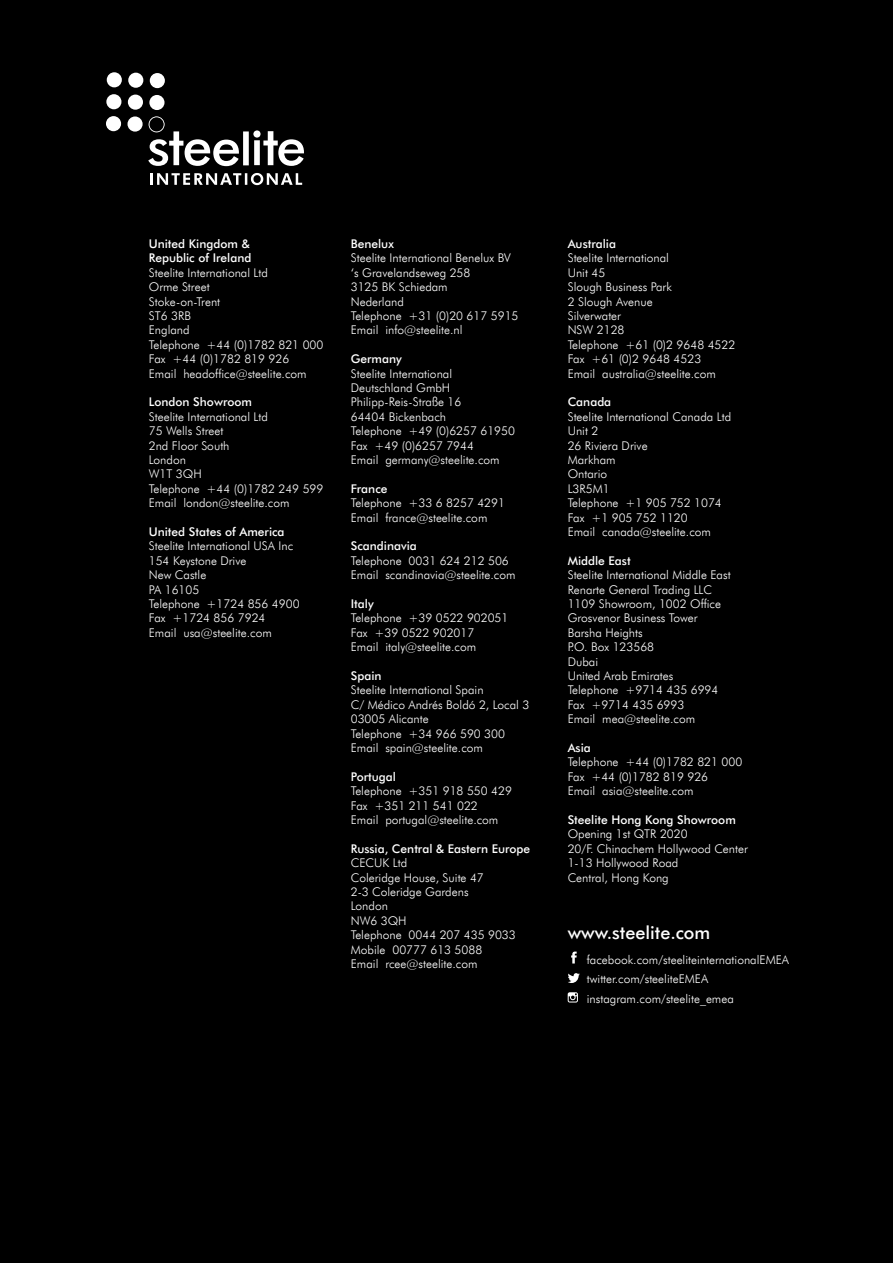
<style>
.page{position:relative;width:893px;height:1263px;background:#000}
.page>*{position:absolute;margin:0;border:0;box-sizing:border-box;transform-origin:0 0}
.t1{font:500 18px "Futura BT";color:#fff}
.t2{font:300 12px/14.4px "Futura BT";color:#fff}
.t3{font:500 12px/14.4px "Futura BT";color:#fff}
</style>
<div class="page">
<svg style="left:127px;top:116px;width:16px;height:16px"></svg>
<div style="left:106px;top:116px;width:15px;height:15px;background:#fff;border-radius:50%"></div>
<div style="left:149px;top:95px;width:16px;height:15px;background:#fff;border-radius:50%"></div>
<div style="left:128px;top:95px;width:15px;height:15px;background:#fff;border-radius:50%"></div>
<div style="left:106px;top:94px;width:16px;height:15px;background:#fff;border-radius:50%"></div>
<div style="left:150px;top:73px;width:15px;height:15px;background:#fff;border-radius:50%"></div>
<div style="left:128px;top:73px;width:15px;height:15px;background:#fff;border-radius:50%"></div>
<div style="left:107px;top:72px;width:15px;height:15px;background:#fff;border-radius:50%"></div>
<svg style="left:150px;top:173px;width:152px;height:12px"></svg>
<svg style="left:148px;top:116px;width:156px;height:50px"></svg>
<svg style="left:571px;top:951px;width:6px;height:12px"></svg>
<svg style="left:568px;top:973px;width:12px;height:10px"></svg>
<svg style="left:568px;top:992px;width:10px;height:10px"></svg>
<p class="t3" style="left:149px;top:236px;width:104px">United Kingdom &amp;<br>Republic of Ireland</p>
<p class="t2" style="left:149px;top:265px;width:176px">Steelite International Ltd<br>Orme Street<br>Stoke-on-Trent<br>ST6 3RB<br>England<br>Telephone +44 (0)1782 821 000<br>Fax +44 (0)1782 819 926<br>Email headoffice@steelite.com</p>
<p class="t3" style="left:149px;top:395px;width:105px">London Showroom</p>
<p class="t2" style="left:149px;top:409px;width:176px">Steelite International Ltd<br>75 Wells Street<br>2nd Floor South<br>London<br>W1T 3QH<br>Telephone +44 (0)1782 249 599<br>Email london@steelite.com</p>
<p class="t3" style="left:149px;top:524px;width:137px">United States of America</p>
<p class="t2" style="left:149px;top:539px;width:152px">Steelite International USA Inc<br>154 Keystone Drive<br>New Castle<br>PA 16105<br>Telephone +1724 856 4900<br>Fax +1724 856 7924<br>Email usa@steelite.com</p>
<p class="t3" style="left:351px;top:236px;width:44px">Benelux</p>
<p class="t2" style="left:351px;top:251px;width:169px">Steelite International Benelux BV ‘s Gravelandseweg 258<br>3125 BK Schiedam<br>Nederland<br>Telephone +31 (0)20 617 5915<br>Email info@steelite.nl</p>
<p class="t3" style="left:351px;top:352px;width:52px">Germany</p>
<p class="t2" style="left:351px;top:366px;width:166px">Steelite International<br>Deutschland GmbH<br>Philipp-Reis-Straße 16<br>64404 Bickenbach<br>Telephone +49 (0)6257 61950<br>Fax +49 (0)6257 7944<br>Email germany@steelite.com</p>
<p class="t3" style="left:351px;top:481px;width:38px">France</p>
<p class="t2" style="left:351px;top:496px;width:156px">Telephone +33 6 8257 4291<br>Email france@steelite.com</p>
<p class="t3" style="left:351px;top:539px;width:68px">Scandinavia</p>
<p class="t2" style="left:351px;top:553px;width:166px">Telephone 0031 624 212 506<br>Email scandinavia@steelite.com</p>
<p class="t3" style="left:351px;top:596px;width:24px">Italy</p>
<p class="t2" style="left:351px;top:611px;width:159px">Telephone +39 0522 902051<br>Fax +39 0522 902017<br>Email italy@steelite.com</p>
<p class="t3" style="left:351px;top:668px;width:32px">Spain</p>
<p class="t2" style="left:351px;top:683px;width:180px">Steelite International Spain<br>C/ Médico Andrés Boldó 2, Local 3<br>03005 Alicante<br>Telephone +34 966 590 300<br>Email spain@steelite.com</p>
<p class="t3" style="left:351px;top:769px;width:47px">Portugal</p>
<p class="t2" style="left:351px;top:784px;width:163px">Telephone +351 918 550 429<br>Fax +351 211 541 022<br>Email portugal@steelite.com</p>
<p class="t3" style="left:351px;top:841px;width:181px">Russia, Central &amp; Eastern Europe</p>
<p class="t2" style="left:351px;top:856px;width:166px">CECUK Ltd<br>Coleridge House, Suite 47<br>2-3 Coleridge Gardens<br>London<br>NW6 3QH<br>Telephone 0044 207 435 9033<br>Mobile 00777 613 5088<br>Email rcee@steelite.com</p>
<p class="t3" style="left:568px;top:236px;width:50px">Australia</p>
<p class="t2" style="left:568px;top:251px;width:169px">Steelite International<br>Unit 45<br>Slough Business Park<br>2 Slough Avenue<br>Silverwater<br>NSW 2128<br>Telephone +61 (0)2 9648 4522<br>Fax +61 (0)2 9648 4523<br>Email australia@steelite.com</p>
<p class="t3" style="left:568px;top:395px;width:45px">Canada</p>
<p class="t2" style="left:568px;top:409px;width:165px">Steelite International Canada Ltd<br>Unit 2<br>26 Riviera Drive<br>Markham<br>Ontario<br>L3R5M1<br>Telephone +1 905 752 1074<br>Fax +1 905 752 1120<br>Email canada@steelite.com</p>
<p class="t3" style="left:568px;top:553px;width:65px">Middle East</p>
<p class="t2" style="left:568px;top:568px;width:164px">Steelite International Middle East<br>Renarte General Trading LLC<br>1109 Showroom, 1002 Office<br>Grosvenor Business Tower<br>Barsha Heights<br>P.O. Box 123568<br>Dubai<br>United Arab Emirates<br>Telephone +9714 435 6994<br>Fax +9714 435 6993<br>Email mea@steelite.com</p>
<p class="t3" style="left:568px;top:740px;width:25px">Asia</p>
<p class="t2" style="left:568px;top:755px;width:176px">Telephone +44 (0)1782 821 000<br>Fax +44 (0)1782 819 926<br>Email asia@steelite.com</p>
<p class="t3" style="left:568px;top:812px;width:170px">Steelite Hong Kong Showroom</p>
<p class="t2" style="left:568px;top:827px;width:182px">Opening 1st QTR 2020<br>20/F. Chinachem Hollywood Center<br>1-13 Hollywood Road<br>Central, Hong Kong</p>
<h1 class="t1" style="left:568px;top:921px;width:144px">www.steelite.com</h1>
<p class="t2" style="left:587px;top:949px;width:204px;line-height:19.5px">facebook.com/steeliteinternationalEMEA twitter.com/steeliteEMEA instagram.com/steelite_emea</p>
</div>
